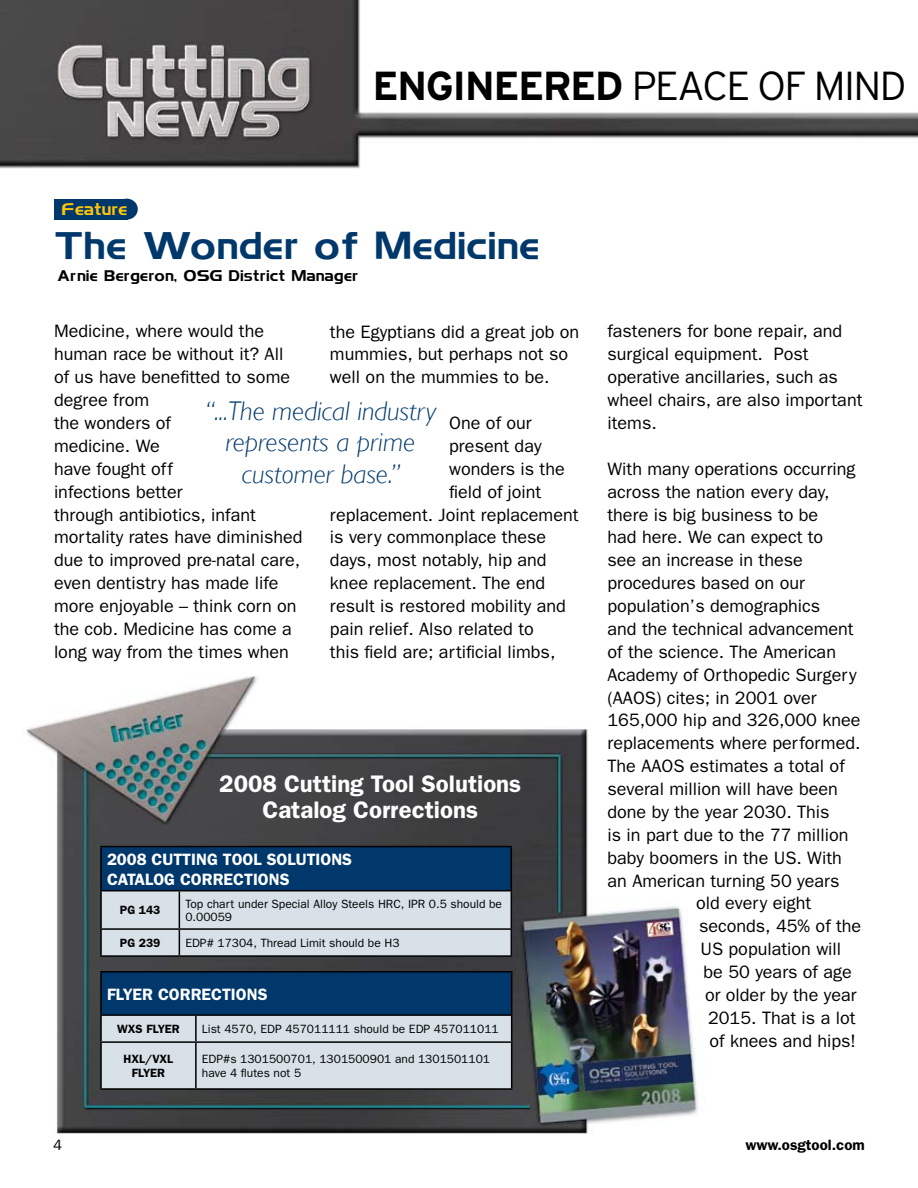
<style>
.page{position:relative;width:918px;height:1188px;background:#fff}
.page>*{position:absolute;margin:0;border:0;box-sizing:border-box;transform-origin:0 0}
.t1{font:300 40.5px "Interstate";letter-spacing:-.04em;color:#000}
.t2{font:37.5px "Hamlet";color:#00386c}
.t3{font:italic 300 27px/31.5px "Gill Sans";color:#00386c;text-align:center}
.t4{font:600 24px/25.5px "Franklin Gothic";color:#fff;text-align:center}
.t5{font:18px/23px "Franklin Gothic";color:#000}
.t6{font:600 16.5px/19.8px "Franklin Gothic";color:#fff}
.t7{font:16.5px "Hamlet";color:#ffc40c}
.t8{font:15px "Hamlet";color:#000}
.t9{font:600 15px "Franklin Gothic";color:#000}
.t10{font:15px "Franklin Gothic";color:#000}
.t11{font:12px/13.5px "Franklin Gothic";color:#000}
.t12{font:600 12px/13.5px "Franklin Gothic";color:#000;text-align:center}
.s1{font-weight:700}
</style>
<div class="page">
<img style="left:0;top:0;width:918px;height:169px">
<div style="left:54px;top:199px;width:74px;height:21px;background:#00386c"></div>
<div style="left:116px;top:199px;width:22px;height:21px;background:#00386c;border-radius:50%"></div>
<img style="left:26px;top:677px;width:672px;height:456px">
<div style="left:101px;top:847px;width:410px;height:44px;background:#00386c"></div>
<hr style="left:100px;top:846px;width:79px;height:1px;background:#000">
<hr style="left:100px;top:847px;width:2px;height:43px;background:#000">
<hr style="left:179px;top:846px;width:333px;height:1px;background:#000">
<hr style="left:511px;top:847px;width:1px;height:43px;background:#000">
<hr style="left:100px;top:890px;width:79px;height:1px;background:#000">
<hr style="left:100px;top:891px;width:2px;height:37px;background:#000">
<hr style="left:179px;top:890px;width:333px;height:1px;background:#000">
<hr style="left:100px;top:928px;width:79px;height:2px;background:#000">
<hr style="left:100px;top:930px;width:2px;height:25px;background:#000">
<div style="left:101px;top:891px;width:411px;height:64px;background:#d7e1e7"></div>
<hr style="left:100px;top:955px;width:79px;height:2px;background:#000">
<hr style="left:179px;top:955px;width:333px;height:2px;background:#000">
<div style="left:101px;top:972px;width:411px;height:43px;background:#00386c"></div>
<hr style="left:100px;top:971px;width:96px;height:2px;background:#000">
<hr style="left:100px;top:973px;width:2px;height:41px;background:#000">
<hr style="left:196px;top:971px;width:316px;height:2px;background:#000">
<hr style="left:511px;top:973px;width:1px;height:41px;background:#000">
<hr style="left:100px;top:1014px;width:96px;height:2px;background:#000">
<hr style="left:100px;top:1016px;width:2px;height:25px;background:#000">
<hr style="left:196px;top:1014px;width:316px;height:2px;background:#000">
<div style="left:101px;top:1015px;width:411px;height:73px;background:#d7e1e7"></div>
<hr style="left:100px;top:1041px;width:96px;height:2px;background:#000">
<hr style="left:100px;top:1043px;width:2px;height:45px;background:#000">
<hr style="left:196px;top:1041px;width:316px;height:2px;background:#000">
<hr style="left:195px;top:1043px;width:2px;height:45px;background:#000">
<hr style="left:511px;top:1043px;width:1px;height:45px;background:#000">
<hr style="left:100px;top:1088px;width:96px;height:2px;background:#000">
<hr style="left:196px;top:1088px;width:316px;height:2px;background:#000">
<h1 class="t1" style="left:373px;top:63px;width:535px"><span class="s1">ENGINEERED</span> PEACE OF MIND</h1>
<p class="t7" style="left:62px;top:202px;width:67px">Feature</p>
<h2 class="t2" style="left:54px;top:230px;width:487px">The Wonder of Medicine</h2>
<p class="t8" style="left:57px;top:269px;width:303px">Arnie Bergeron, OSG District Manager</p>
<p class="t5" style="left:54px;top:320px;width:250px">Medicine, where would the human race be without it? All of us have benefitted to some degree from<br>the wonders of<br>medicine. We<br>have fought off<br>infections better<br>through antibiotics, infant mortality rates have diminished due to improved pre-natal care, even dentistry has made life more enjoyable – think corn on the cob. Medicine has come a long way from the times when</p>
<p class="t5" style="left:330px;top:320px;width:251px">the Egyptians did a great job on mummies, but perhaps not so well on the mummies to be.</p>
<h3 class="t3" style="left:204px;top:395px;width:233px">“...The medical industry represents a prime customer base.”</h3>
<p class="t5" style="left:449px;top:412px;width:84px">One of our</p>
<p class="t5" style="left:449px;top:434px;width:94px">present day</p>
<p class="t5" style="left:449px;top:457px;width:117px">wonders is the</p>
<p class="t5" style="left:449px;top:480px;width:94px">field of joint</p>
<p class="t5" style="left:330px;top:503px;width:250px">replacement. Joint replacement</p>
<p class="t5" style="left:330px;top:526px;width:218px">is very commonplace these</p>
<p class="t5" style="left:330px;top:549px;width:218px">days, most notably, hip and</p>
<p class="t5" style="left:330px;top:572px;width:217px">knee replacement. The end</p>
<p class="t5" style="left:330px;top:595px;width:237px">result is restored mobility and</p>
<p class="t5" style="left:330px;top:617px;width:205px">pain relief. Also related to</p>
<p class="t5" style="left:330px;top:640px;width:227px">this field are; artificial limbs,</p>
<h3 class="t4" style="left:219px;top:771px;width:303px">2008 Cutting Tool Solutions<br>Catalog Corrections</h3>
<p class="t6" style="left:107px;top:849px;width:247px">2008 CUTTING TOOL SOLUTIONS<br>CATALOG CORRECTIONS</p>
<p class="t12" style="left:120px;top:904px;width:42px">PG 143</p>
<p class="t11" style="left:185px;top:897px;width:318px">Top chart under Special Alloy Steels HRC, IPR 0.5 should be<br>0.00059</p>
<p class="t12" style="left:120px;top:936px;width:42px">PG 239</p>
<p class="t11" style="left:185px;top:936px;width:216px">EDP# 17304, Thread Limit should be H3</p>
<p class="t6" style="left:107px;top:984px;width:162px">FLYER CORRECTIONS</p>
<p class="t12" style="left:117px;top:1022px;width:64px">WXS FLYER</p>
<p class="t11" style="left:202px;top:1022px;width:298px">List 4570, EDP 457011111 should be EDP 457011011</p>
<p class="t12" style="left:124px;top:1052px;width:51px">HXL/VXL<br>FLYER</p>
<p class="t11" style="left:202px;top:1053px;width:290px">EDP#s 1301500701, 1301500901 and 1301501101 have 4 flutes not 5</p>
<p class="t5" style="left:608px;top:320px;width:257px">fasteners for bone repair, and surgical equipment. Post operative ancillaries, such as wheel chairs, are also important items.</p>
<p class="t5" style="left:608px;top:457px;width:249px">With many operations occurring</p>
<p class="t5" style="left:608px;top:480px;width:224px">across the nation every day,</p>
<p class="t5" style="left:608px;top:503px;width:212px">there is big business to be</p>
<p class="t5" style="left:608px;top:526px;width:217px">had here. We can expect to</p>
<p class="t5" style="left:608px;top:549px;width:197px">see an increase in these</p>
<p class="t5" style="left:608px;top:572px;width:199px">procedures based on our</p>
<p class="t5" style="left:608px;top:595px;width:214px">population’s demographics</p>
<p class="t5" style="left:608px;top:617px;width:248px">and the technical advancement</p>
<p class="t5" style="left:608px;top:640px;width:230px">of the science. The American</p>
<p class="t5" style="left:608px;top:663px;width:251px">Academy of Orthopedic Surgery</p>
<p class="t5" style="left:608px;top:686px;width:211px">(AAOS) cites; in 2001 over</p>
<p class="t5" style="left:608px;top:709px;width:255px">165,000 hip and 326,000 knee</p>
<p class="t5" style="left:608px;top:732px;width:255px">replacements where performed.</p>
<p class="t5" style="left:608px;top:755px;width:239px">The AAOS estimates a total of</p>
<p class="t5" style="left:608px;top:778px;width:232px">several million will have been</p>
<p class="t5" style="left:608px;top:800px;width:224px">done by the year 2030. This</p>
<p class="t5" style="left:608px;top:823px;width:243px">is in part due to the 77 million</p>
<p class="t5" style="left:608px;top:846px;width:236px">baby boomers in the US. With</p>
<p class="t5" style="left:608px;top:869px;width:233px">an American turning 50 years</p>
<p class="t5" style="left:696px;top:892px;width:117px">old every eight</p>
<p class="t5" style="left:699px;top:915px;width:164px">seconds, 45% of the</p>
<p class="t5" style="left:701px;top:938px;width:142px">US population will</p>
<p class="t5" style="left:704px;top:961px;width:150px">be 50 years of age</p>
<p class="t5" style="left:705px;top:984px;width:153px">or older by the year</p>
<p class="t5" style="left:708px;top:1006px;width:149px">2015. That is a lot</p>
<p class="t5" style="left:710px;top:1029px;width:148px">of knees and hips!</p>
<p class="t10" style="left:53px;top:1137px;width:10px">4</p>
<p class="t9" style="left:745px;top:1136px;width:121px">www.osgtool.com</p>
</div>
